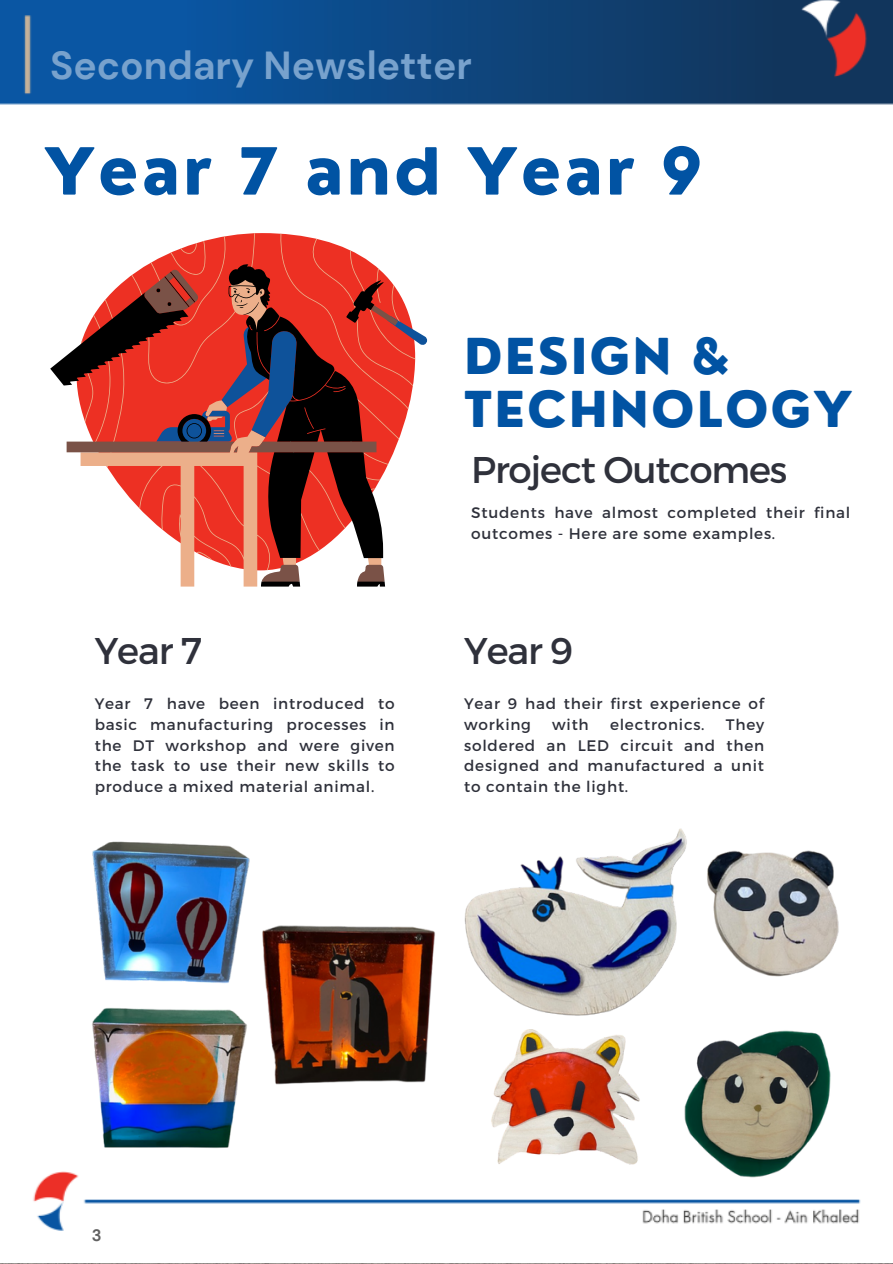
<style>
.page{position:relative;width:893px;height:1264px;background:#fff}
.page>*{position:absolute;margin:0;border:0;box-sizing:border-box;transform-origin:0 0}
.t1{font:800 63.15px "Nourd";letter-spacing:.045em;color:#0153a3}
.t2{font:800 48.3px/52.8px "Nourd";letter-spacing:.045em;color:#0153a3}
.t3{font:700 39px "DM Sans";color:#78a2cd}
.t4{font:37.2px "Montserrat";letter-spacing:-.03em;color:#2f313b}
.t5{font:700 16.5px "DM Sans";color:#616161}
.t6{font:15.15px/20.5px "Montserrat";letter-spacing:.05em;color:#2f313b;text-align:justify}
</style>
<div class="page">
<img style="left:0;top:0;width:892px;height:1231px">
<svg style="left:81px;top:233px;width:334px;height:353px"></svg>
<svg style="left:398px;top:316px;width:29px;height:126px"></svg>
<svg style="left:385px;top:269px;width:13px;height:315px"></svg>
<svg style="left:50px;top:264px;width:335px;height:322px"></svg>
<img style="left:84px;top:838px;width:167px;height:147px">
<img style="left:84px;top:1001px;width:165px;height:151px">
<img style="left:239px;top:913px;width:210px;height:177px">
<img style="left:460px;top:828px;width:384px;height:189px">
<img style="left:677px;top:1017px;width:160px;height:169px">
<img style="left:483px;top:1029px;width:160px;height:146px">
<p class="t3" style="left:50px;top:40px;width:423px">Secondary Newsletter</p>
<p class="t1" style="left:44px;top:131px;width:660px">Year 7 and Year 9</p>
<p class="t2" style="left:464px;top:330px;width:390px">DESIGN &amp;<br>TECHNOLOGY</p>
<p class="t4" style="left:95px;top:626px;width:109px">Year 7</p>
<p class="t6" style="left:95px;top:693px;width:301px">Year 7 have been introduced to basic manufacturing processes in the DT workshop and were given the task to use their new skills to produce a mixed material animal.</p>
<p class="t4" style="left:471px;top:445px;width:317px">Project Outcomes</p>
<p class="t6" style="left:471px;top:502px;width:380px">Students have almost completed their final outcomes - Here are some examples.</p>
<p class="t4" style="left:464px;top:626px;width:110px">Year 9</p>
<p class="t6" style="left:464px;top:693px;width:301px">Year 9 had their first experience of working</p>
<p class="t6" style="left:552px;top:713px;width:38px">with</p>
<p class="t6" style="left:610px;top:713px;width:96px">electronics.</p>
<p class="t6" style="left:464px;top:713px;width:301px;text-indent:261px">They soldered an LED circuit and then designed and manufactured a unit to contain the light.</p>
<p class="t5" style="left:92px;top:1224px;width:11px">3</p>
</div>
